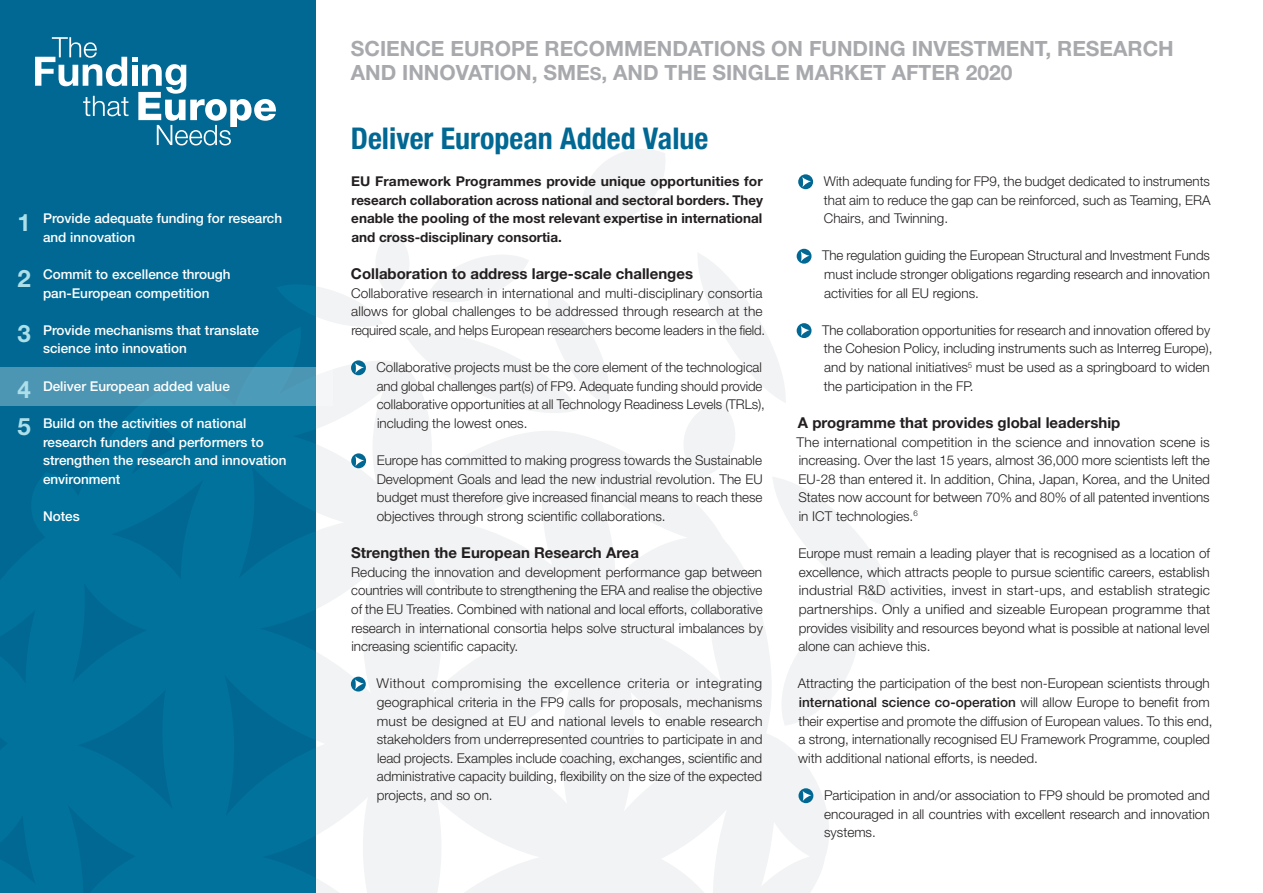
<style>
.page{position:relative;width:1263px;height:893px;background:#fff}
.page>*{position:absolute;margin:0;border:0;box-sizing:border-box;transform-origin:0 0}
.Heading_1{font:700 condensed 30px "Helvetica Neue LT Std";color:#006893}
.t1{font:700 21px/24px "Helvetica Neue LT Std";color:#a8a9ad}
.Heading_2{font:700 15px "Helvetica Neue LT Std";color:#231f20}
.List_Item__SE_bullet{font:300 13.5px/18.6px "Helvetica Neue LT Std";color:#231f20;text-align:justify}
.List_Item__SE_bullet-2{font:500 13.5px/18.6px "Helvetica Neue LT Std";color:#fff}
.Intro_Paragraph{font:700 13.5px/18.6px "Helvetica Neue LT Std";color:#231f20;text-align:justify}
.s1{font-weight:700;font-size:24px;color:#addfe9}
.s2{font-size:18px}
.s3{font-weight:500}
</style>
<div class="page">
<svg style="left:316px;top:149px;width:579px;height:744px"></svg>
<div style="left:0;top:0;width:316px;height:893px;background:#006893"></div>
<div style="left:0;top:368px;width:333px;height:38px;background:#4c95b3"></div>
<svg style="left:35px;top:37px;width:241px;height:108px"></svg>
<svg style="left:351px;top:360px;width:15px;height:15px"></svg>
<svg style="left:351px;top:453px;width:15px;height:15px"></svg>
<svg style="left:351px;top:677px;width:15px;height:14px"></svg>
<svg style="left:798px;top:174px;width:15px;height:15px"></svg>
<svg style="left:797px;top:249px;width:14px;height:15px"></svg>
<svg style="left:797px;top:323px;width:14px;height:15px"></svg>
<svg style="left:798px;top:788px;width:15px;height:15px"></svg>
<p class="List_Item__SE_bullet-2" style="left:43px;top:209px;width:241px;text-indent:-26px"><span class="s1">1</span> Provide adequate funding for research and innovation</p>
<p class="List_Item__SE_bullet-2" style="left:18px;top:265px;width:215px;text-align:center"><span class="s1">2</span> Commit to excellence through pan‑European competition</p>
<p class="List_Item__SE_bullet-2" style="left:43px;top:321px;width:218px;text-indent:-26px"><span class="s1">3</span> Provide mechanisms that translate science into innovation</p>
<p class="List_Item__SE_bullet-2" style="left:18px;top:376px;width:214px"><span class="s1">4</span> Deliver European added value</p>
<p class="List_Item__SE_bullet-2" style="left:43px;top:414px;width:245px;text-indent:-26px"><span class="s1">5</span> Build on the activities of national research funders and performers to strengthen the research and innovation environment</p>
<p class="List_Item__SE_bullet-2" style="left:43px;top:507px;width:38px">Notes</p>
<h2 class="t1" style="left:351px;top:36px;width:824px">SCIENCE EUROPE RECOMMENDATIONS ON FUNDING INVESTMENT, RESEARCH<br>AND INNOVATION, SME<span class="s2">S</span>, AND THE SINGLE MARKET AFTER 2020</h2>
<p class="Heading_1" style="left:351px;top:120px;width:359px">Deliver European Added Value</p>
<p class="Intro_Paragraph" style="left:351px;top:172px;width:413px">EU Framework Programmes provide unique opportunities for research collaboration across national and sectoral borders. They enable the pooling of the most relevant expertise in international and cross-disciplinary consortia.</p>
<p class="Heading_2" style="left:351px;top:264px;width:344px">Collaboration to address large-scale challenges</p>
<p class="List_Item__SE_bullet" style="left:351px;top:283px;width:416px;text-align:left">Collaborative research in international and multi-disciplinary consortia allows for global challenges to be addressed through research at the required scale, and helps European researchers become leaders in the field.</p>
<p class="List_Item__SE_bullet" style="left:377px;top:358px;width:390px;text-align:left">Collaborative projects must be the core element of the technological and global challenges part(s) of FP9. Adequate funding should provide collaborative opportunities at all Technology Readiness Levels (TRLs), including the lowest ones.</p>
<p class="List_Item__SE_bullet" style="left:377px;top:451px;width:387px">Europe has committed to making progress towards the Sustainable Development Goals and lead the new industrial revolution. The EU budget must therefore give increased financial means to reach these objectives through strong scientific collaborations.</p>
<p class="Heading_2" style="left:351px;top:543px;width:289px">Strengthen the European Research Area</p>
<p class="List_Item__SE_bullet" style="left:351px;top:562px;width:413px">Reducing the innovation and development performance gap between countries will contribute to strengthening the ERA and realise the objective of the EU Treaties. Combined with national and local efforts, collaborative research in international consortia helps solve structural imbalances by increasing scientific capacity.</p>
<p class="List_Item__SE_bullet" style="left:376px;top:674px;width:388px">Without compromising the excellence criteria or integrating geographical criteria in the FP9 calls for proposals, mechanisms must be designed at EU and national levels to enable research stakeholders from underrepresented countries to participate in and lead projects. Examples include coaching, exchanges, scientific and administrative capacity building, flexibility on the size of the expected projects, and so on.</p>
<p class="List_Item__SE_bullet" style="left:824px;top:172px;width:388px">With adequate funding for FP9, the budget dedicated to instruments that aim to reduce the gap can be reinforced, such as Teaming, ERA Chairs, and Twinning.</p>
<p class="List_Item__SE_bullet" style="left:822px;top:246px;width:389px">The regulation guiding the European Structural and Investment Funds must include stronger obligations regarding research and innovation activities for all EU regions.</p>
<p class="List_Item__SE_bullet" style="left:822px;top:320px;width:392px;text-align:left">The collaboration opportunities for research and innovation offered by the Cohesion Policy, including instruments such as Interreg Europe), and by national initiatives<sup>5</sup> must be used as a springboard to widen the participation in the FP.</p>
<p class="Heading_2" style="left:798px;top:413px;width:324px">A programme that provides global leadership</p>
<p class="List_Item__SE_bullet" style="left:797px;top:432px;width:415px">The international competition in the science and innovation scene is increasing. Over the last 15 years, almost 36,000 more scientists left the EU-28 than entered it. In addition, China, Japan, Korea, and the United States now account for between 70% and 80% of all patented inventions in ICT technologies.<sup>6</sup></p>
<p class="List_Item__SE_bullet" style="left:798px;top:544px;width:413px">Europe must remain a leading player that is recognised as a location of excellence, which attracts people to pursue scientific careers, establish industrial R&amp;D activities, invest in start-ups, and establish strategic partnerships. Only a unified and sizeable European programme that provides visibility and resources beyond what is possible at national level alone can achieve this.</p>
<p class="List_Item__SE_bullet" style="left:798px;top:674px;width:416px;text-align:left">Attracting the participation of the best non-European scientists through <span class="s3">international science co-operation</span> will allow Europe to benefit from their expertise and promote the diffusion of European values. To this end, a strong, internationally recognised EU Framework Programme, coupled with additional national efforts, is needed.</p>
<p class="List_Item__SE_bullet" style="left:824px;top:786px;width:387px">Participation in and/or association to FP9 should be promoted and encouraged in all countries with excellent research and innovation systems.</p>
</div>
